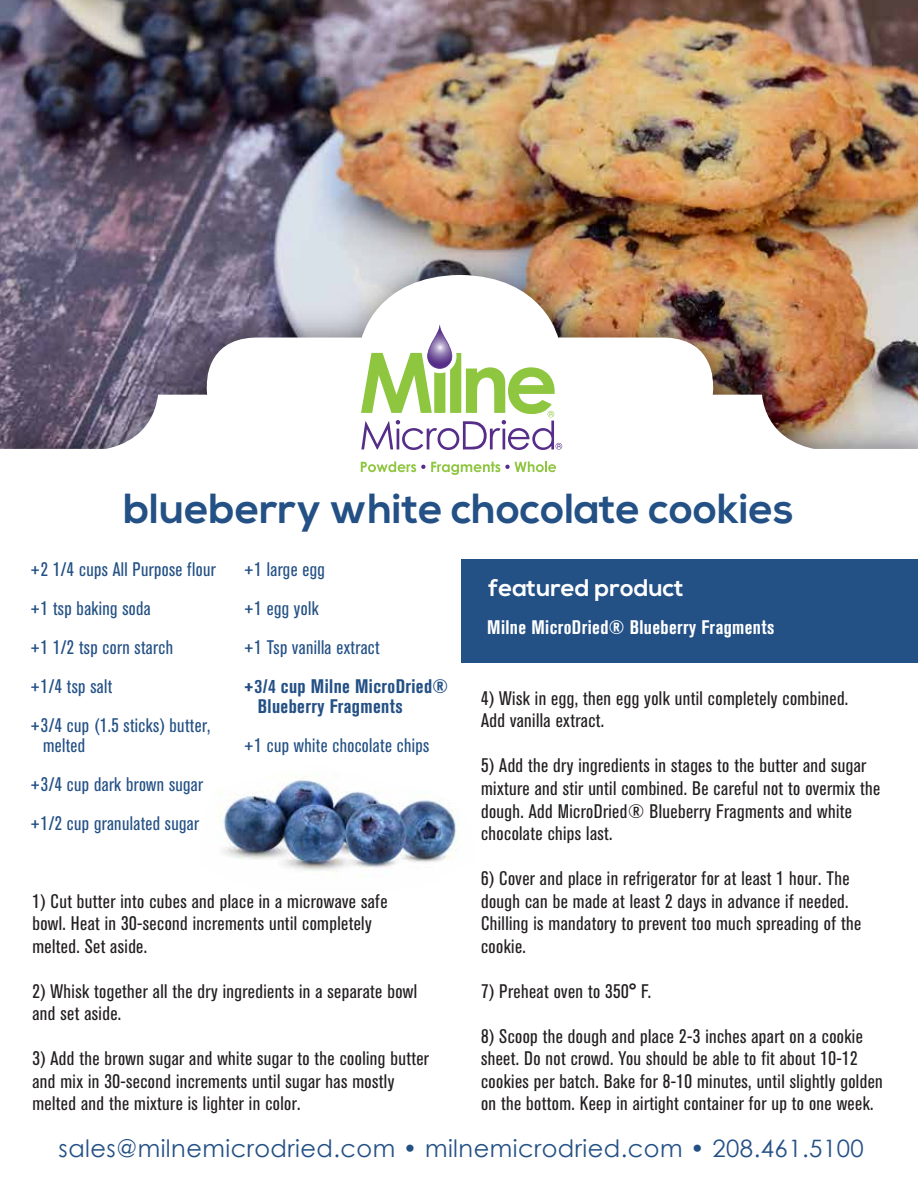
<style>
.page{position:relative;width:918px;height:1188px;background:#fff}
.page>*{position:absolute;margin:0;border:0;box-sizing:border-box;transform-origin:0 0}
.t1{font:700 42px "Nexa";color:#235085}
.t2{font:24px "Century Gothic";letter-spacing:.02em;color:#235085}
.t3{font:700 24px "Nexa";color:#fff}
.t4{font:condensed 19.5px/22.5px "Akzidenz Grotesk BQ";letter-spacing:.02em;color:#231f20}
.t5{font:condensed 19.5px/39px "Akzidenz Grotesk BQ";letter-spacing:.02em;color:#235085}
.t6{font:700 condensed 19.5px/19.5px "Akzidenz Grotesk BQ";letter-spacing:.02em;color:#235085}
.t7{font:700 condensed 19.5px "Akzidenz Grotesk BQ";letter-spacing:.02em;color:#fff}
</style>
<div class="page">
<img style="left:0;top:0;width:918px;height:232px">
<img style="left:0;top:232px;width:918px;height:43px">
<img style="left:0;top:275px;width:918px;height:388px">
<img style="left:217px;top:775px;width:242px;height:102px">
<svg style="left:361px;top:325px;width:201px;height:125px"></svg>
<svg style="left:361px;top:461px;width:64px;height:11px"></svg>
<svg style="left:431px;top:461px;width:125px;height:14px"></svg>
<div style="left:461px;top:559px;width:457px;height:103px;background:#235085"></div>
<h1 class="t1" style="left:123px;top:484px;width:672px">blueberry white chocolate cookies</h1>
<p class="t5" style="left:30px;top:550px;width:187px">+2 1/4 cups All Purpose flour +1 tsp baking soda<br>+1 1/2 tsp corn starch<br>+1/4 tsp salt<br>+3/4 cup (1.5 sticks) butter,</p>
<p class="t5" style="left:30px;top:726px;width:175px;text-indent:13px">melted<br>+3/4 cup dark brown sugar +1/2 cup granulated sugar</p>
<p class="t5" style="left:243px;top:550px;width:138px">+1 large egg<br>+1 egg yolk<br>+1 Tsp vanilla extract</p>
<p class="t6" style="left:258px;top:676px;width:192px;text-indent:-15px">+3/4 cup Milne MicroDried®<br>Blueberry Fragments</p>
<p class="t5" style="left:243px;top:726px;width:187px">+1 cup white chocolate chips</p>
<p class="t3" style="left:489px;top:574px;width:197px">featured product</p>
<p class="t7" style="left:487px;top:616px;width:289px">Milne MicroDried® Blueberry Fragments</p>
<p class="t4" style="left:481px;top:687px;width:369px">4) Wisk in egg, then egg yolk until completely combined.<br>Add vanilla extract.</p>
<p class="t4" style="left:481px;top:755px;width:401px">5) Add the dry ingredients in stages to the butter and sugar mixture and stir until combined. Be careful not to overmix the dough. Add MicroDried® Blueberry Fragments and white chocolate chips last.</p>
<p class="t4" style="left:481px;top:867px;width:382px">6) Cover and place in refrigerator for at least 1 hour. The dough can be made at least 2 days in advance if needed.<br>Chilling is mandatory to prevent too much spreading of the cookie.</p>
<p class="t4" style="left:481px;top:980px;width:172px">7) Preheat oven to 350° F.</p>
<p class="t4" style="left:481px;top:1025px;width:403px">8) Scoop the dough and place 2-3 inches apart on a cookie sheet. Do not crowd. You should be able to fit about 10-12 cookies per batch. Bake for 8-10 minutes, until slightly golden on the bottom. Keep in airtight container for up to one week.</p>
<p class="t2" style="left:59px;top:1133px;width:807px">sales@milnemicrodried.com • milnemicrodried.com • 208.461.5100</p>
<p class="t4" style="left:32px;top:890px;width:357px">1) Cut butter into cubes and place in a microwave safe bowl. Heat in 30-second increments until completely melted. Set aside.</p>
<p class="t4" style="left:32px;top:980px;width:386px">2) Whisk together all the dry ingredients in a separate bowl and set aside.</p>
<p class="t4" style="left:32px;top:1047px;width:398px">3) Add the brown sugar and white sugar to the cooling butter and mix in 30-second increments until sugar has mostly melted and the mixture is lighter in color.</p>
</div>
